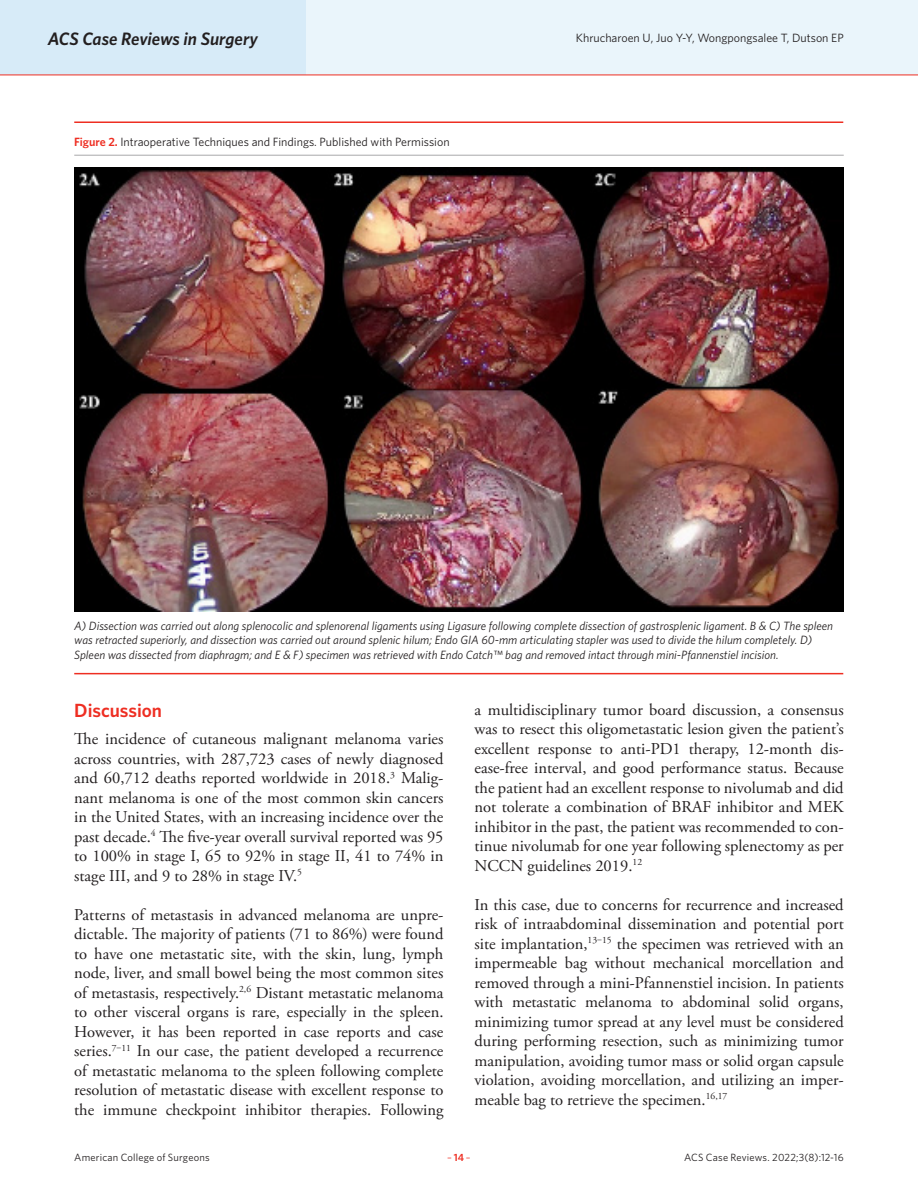
<style>
.page{position:relative;width:918px;height:1188px;background:#fff}
.page>*{position:absolute;margin:0;border:0;box-sizing:border-box;transform-origin:0 0}
.Article_Subhead{font:600 19.2px "Whitney";letter-spacing:-.005em;color:#ee2e22}
.t1{font:italic 600 18px "Whitney";letter-spacing:-.005em;color:#231f20}
.Article_Body_no_inde{font:16.5px/19.5px "Adobe Garamond Pro";color:#231f20;text-align:justify}
.Authors_Body{font:italic 12px/14.4px "Whitney";color:#231f20}
.Caption_New{font:12px "Whitney";color:#231f20}
.t2{font:10.5px "Whitney";letter-spacing:.015em;color:#231f20}
.t3{font:10.5px "Whitney";color:#ee2e22}
.s1{font-weight:600;color:#ee2e22}
.s2{font-weight:600}
</style>
<div class="page">
<div style="left:0;top:0;width:918px;height:75px;background:#eaf5fb"></div>
<div style="left:0;top:0;width:306px;height:75px;background:#d7ebf8"></div>
<hr style="left:0;top:75px;width:918px;height:1px;background:#ee2e22">
<hr style="left:74px;top:155px;width:770px;height:1px;background:#a9a8aa">
<img style="left:74px;top:167px;width:770px;height:445px">
<hr style="left:74px;top:121px;width:769px;height:2px;background:#ee2e22">
<hr style="left:74px;top:673px;width:769px;height:1px;background:#ee2e22">
<p class="t1" style="left:48px;top:26px;width:212px">ACS Case Reviews in Surgery</p>
<p class="Caption_New" style="left:576px;top:30px;width:269px">Khrucharoen U, Juo Y-Y, Wongpongsalee T, Dutson EP</p>
<p class="Caption_New" style="left:74px;top:134px;width:377px"><span class="s1">Figure 2.</span> Intraoperative Techniques and Findings. Published with Permission</p>
<p class="Authors_Body" style="left:74px;top:618px;width:760px">A) Dissection was carried out along splenocolic and splenorenal ligaments using Ligasure following complete dissection of gastrosplenic ligament. B &amp; C) The spleen was retracted superiorly, and dissection was carried out around splenic hilum; Endo GIA 60-mm articulating stapler was used to divide the hilum completely. D)<br>Spleen was dissected from diaphragm; and E &amp; F) specimen was retrieved with Endo Catch™ bag and removed intact through mini-Pfannenstiel incision.</p>
<p class="Article_Subhead" style="left:74px;top:698px;width:89px">Discussion</p>
<p class="Article_Body_no_inde" style="left:74px;top:730px;width:371px">The incidence of cutaneous malignant melanoma varies across countries, with 287,723 cases of newly diagnosed and 60,712 deaths reported worldwide in 2018.<sup>3</sup> Malig&shy;nant melanoma is one of the most common skin cancers in the United States, with an increasing incidence over the past decade.<sup>4</sup> The five-year overall survival reported was 95 to 100% in stage I, 65 to 92% in stage II, 41 to 74% in stage III, and 9 to 28% in stage IV.<sup>5</sup></p>
<p class="Article_Body_no_inde" style="left:74px;top:905px;width:371px">Patterns of metastasis in advanced melanoma are unpre&shy;dictable. The majority of patients (71 to 86%) were found to have one metastatic site, with the skin, lung, lymph node, liver, and small bowel being the most common sites of metastasis, respectively.<sup>2,6</sup> Distant metastatic melanoma to other visceral organs is rare, especially in the spleen.<br>However, it has been reported in case reports and case series.<sup>7‒11</sup> In our case, the patient developed a recurrence of metastatic melanoma to the spleen following complete resolution of metastatic disease with excellent response to the immune checkpoint inhibitor therapies. Following</p>
<p class="Article_Body_no_inde" style="left:475px;top:700px;width:371px">a multidisciplinary tumor board discussion, a consensus was to resect this oligometastatic lesion given the patient’s excellent response to anti-PD1 therapy, 12-month dis&shy;ease-free interval, and good performance status. Because the patient had an excellent response to nivolumab and did not tolerate a combination of BRAF inhibitor and MEK inhibitor in the past, the patient was recommended to con&shy;tinue nivolumab for one year following splenectomy as per NCCN guidelines 2019.<sup>12</sup></p>
<p class="Article_Body_no_inde" style="left:475px;top:895px;width:371px">In this case, due to concerns for recurrence and increased risk of intraabdominal dissemination and potential port site implantation,<sup>13‒15</sup> the specimen was retrieved with an impermeable bag without mechanical morcellation and removed through a mini-Pfannenstiel incision. In patients with metastatic melanoma to abdominal solid organs, minimizing tumor spread at any level must be considered during performing resection, such as minimizing tumor manipulation, avoiding tumor mass or solid organ capsule violation, avoiding morcellation, and utilizing an imper&shy;meable bag to retrieve the specimen.<sup>16,17</sup></p>
<p class="t2" style="left:74px;top:1150px;width:137px">American College of Surgeons</p>
<p class="t3" style="left:447px;top:1150px;width:25px">–<span class="s2">14</span>–</p>
<p class="t2" style="left:684px;top:1150px;width:161px">ACS Case Reviews. 2022;3(8):12-16</p>
</div>
